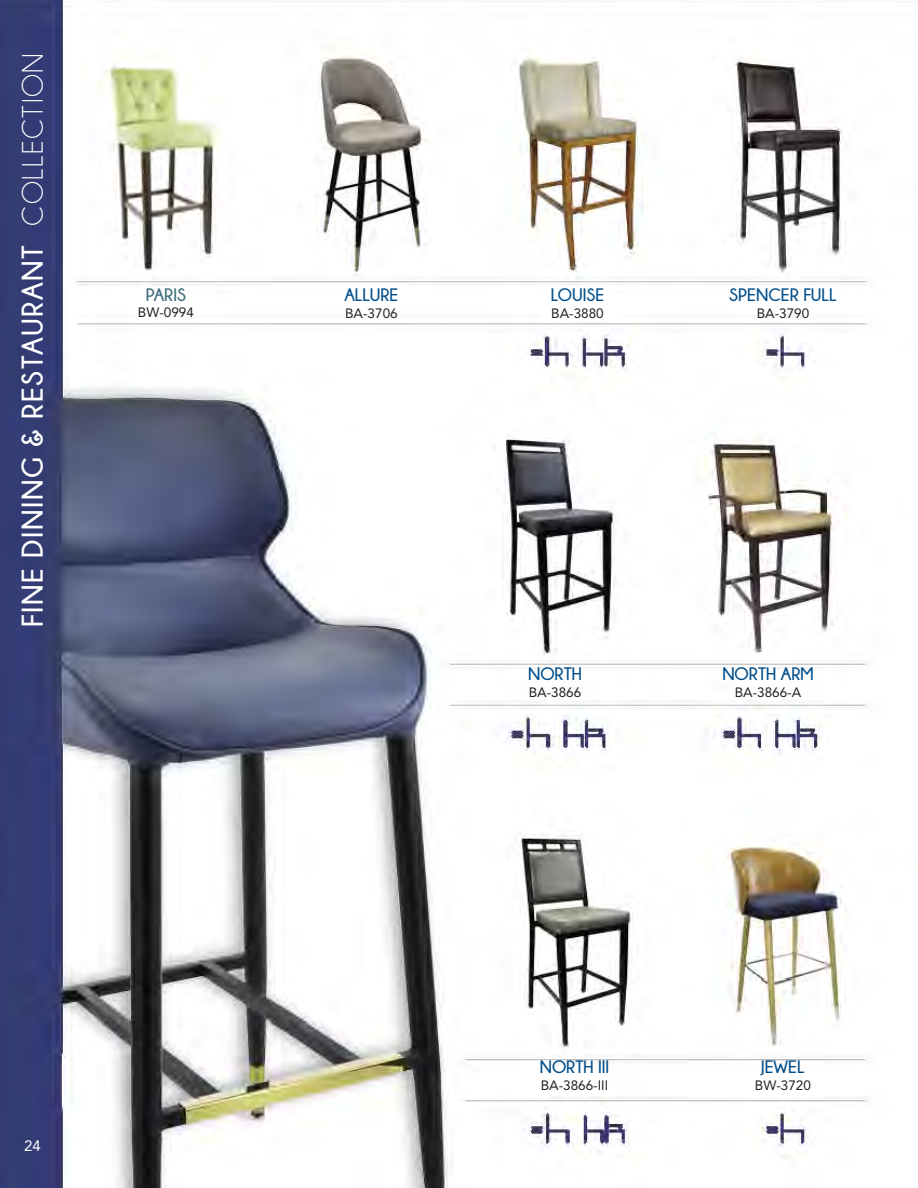
<style>
.page{position:relative;width:918px;height:1188px;background:#fff}
.page>*{position:absolute;margin:0;border:0;box-sizing:border-box;transform-origin:0 0}
.t1{font:700 30px "Champagne&Limousines";letter-spacing:.05em;color:#fff}
.t2{font:700 18px "Champagne&Limousines";color:#004e8b}
.t3{font:700 18px "Champagne&Limousines";color:#3c6b79}
.t4{font:15px "Avenir LT Std";color:#fff}
.t5{font:13.5px "Avenir LT Std";color:#231f20}
.s1{font-weight:400}
</style>
<div class="page">
<img style="left:0;top:0;width:868px;height:1188px">
<h1 class="t1" style="left:16px;top:627px;width:575px;rotate:-90deg">FINE DINING &amp; RESTAURANT <span class="s1">COLLECTION</span></h1>
<h2 class="t3" style="left:146px;top:285px;width:42px">PARIS</h2>
<p class="t5" style="left:138px;top:305px;width:58px">BW-0994</p>
<p class="t4" style="left:24px;top:1137px;width:18px">24</p>
<h2 class="t2" style="left:344px;top:285px;width:56px">ALLURE</h2>
<p class="t5" style="left:345px;top:305px;width:54px">BA-3706</p>
<h2 class="t2" style="left:551px;top:285px;width:55px">LOUISE</h2>
<p class="t5" style="left:551px;top:305px;width:54px">BA-3880</p>
<h2 class="t2" style="left:729px;top:285px;width:109px">SPENCER FULL</h2>
<p class="t5" style="left:757px;top:305px;width:54px">BA-3790</p>
<h2 class="t2" style="left:528px;top:664px;width:55px">NORTH</h2>
<p class="t5" style="left:529px;top:684px;width:54px">BA-3866</p>
<h2 class="t2" style="left:722px;top:664px;width:93px">NORTH ARM</h2>
<p class="t5" style="left:735px;top:684px;width:68px">BA-3866-A</p>
<h2 class="t2" style="left:540px;top:1057px;width:71px">NORTH III</h2>
<p class="t5" style="left:541px;top:1077px;width:69px">BA-3866-III</p>
<h2 class="t2" style="left:761px;top:1057px;width:45px">JEWEL</h2>
<p class="t5" style="left:755px;top:1077px;width:58px">BW-3720</p>
</div>
